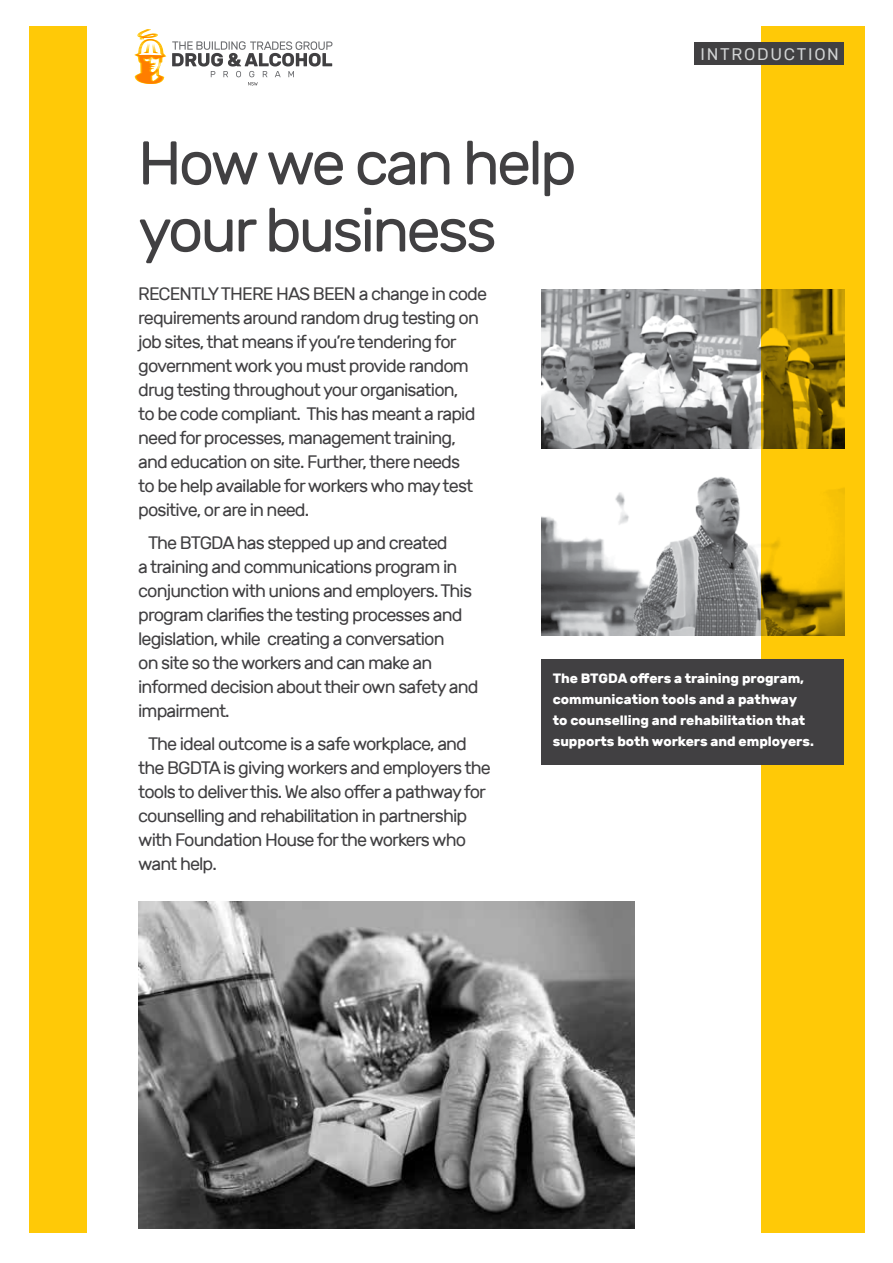
<style>
.page{position:relative;width:893px;height:1263px;background:#fff}
.page>*{position:absolute;margin:0;border:0;box-sizing:border-box;transform-origin:0 0}
.t1{font:61.65px/67.1px "Rubik";letter-spacing:-.05em;color:#414042}
.t2{font:18px/24px "Rubik";letter-spacing:-.05em;color:#414042}
.t3{font:16.8px "Rubik";letter-spacing:.1em;color:#d1d3d4}
.t4{font:700 13.5px/21px "Rubik";color:#fff}
</style>
<div class="page">
<img style="left:138px;top:902px;width:497px;height:327px">
<div style="left:29px;top:26px;width:57px;height:1206px;background:#ffc907"></div>
<img style="left:541px;top:289px;width:220px;height:159px">
<img style="left:542px;top:477px;width:219px;height:158px">
<svg style="left:761px;top:26px;width:104px;height:1206px;background:#edbb06"></svg>
<svg style="left:172px;top:41px;width:160px;height:44px"></svg>
<svg style="left:134px;top:29px;width:32px;height:55px"></svg>
<div style="left:542px;top:659px;width:302px;height:106px;background:#414042"></div>
<div style="left:694px;top:43px;width:149px;height:22px;background:#414042"></div>
<p class="t3" style="left:701px;top:45px;width:140px">INTRODUCTION</p>
<h1 class="t1" style="left:138px;top:131px;width:440px">How we can help your business</h1>
<p class="t2" style="left:138px;top:282px;width:350px">RECENTLY THERE HAS BEEN a change in code requirements around random drug testing on job sites, that means if you’re tendering for government work you must provide random drug testing throughout your organisation,<br>to be code compliant. This has meant a rapid need for processes, management training, and education on site. Further, there needs<br>to be help available for workers who may test positive, or are in need.</p>
<p class="t2" style="left:138px;top:531px;width:342px;text-indent:10px">The BTGDA has stepped up and created<br>a training and communications program in conjunction with unions and employers. This program clarifies the testing processes and legislation, while creating a conversation<br>on site so the workers and can make an informed decision about their own safety and impairment.</p>
<p class="t2" style="left:138px;top:732px;width:354px;text-indent:10px">The ideal outcome is a safe workplace, and the BGDTA is giving workers and employers the tools to deliver this. We also offer a pathway for counselling and rehabilitation in partnership with Foundation House for the workers who want help.</p>
<p class="t4" style="left:553px;top:667px;width:263px">The BTGDA offers a training program, communication tools and a pathway to counselling and rehabilitation that supports both workers and employers.</p>
</div>
